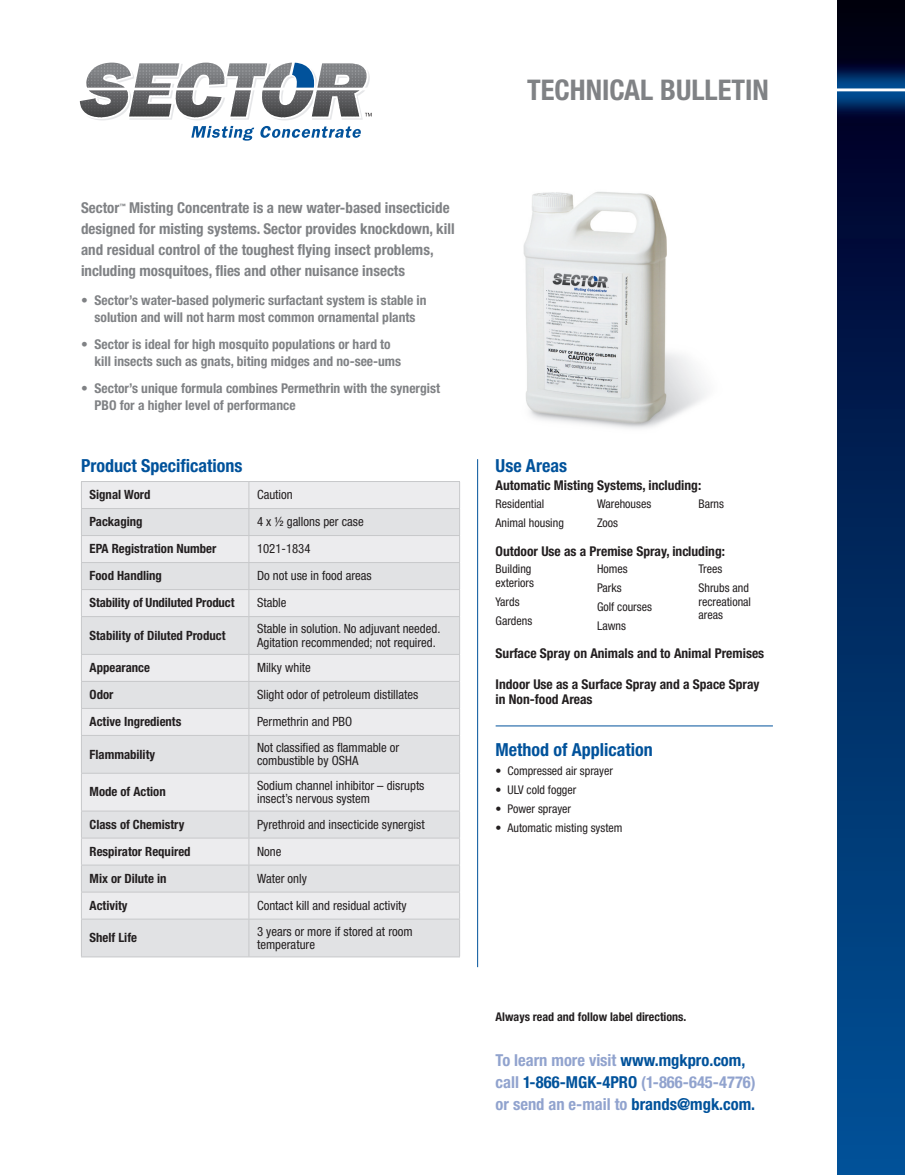
<style>
.page{position:relative;width:905px;height:1175px;background:#fff}
.page>*{position:absolute;margin:0;border:0;box-sizing:border-box;transform-origin:0 0}
.t1{font:700 condensed 28.5px "Helvetica Neue";color:#808285}
.t2{font:700 condensed 18px "Helvetica Neue";color:#01529b}
.t3{font:700 condensed 16.5px/21.9px "Helvetica Neue";color:#91a3ce}
.t4{font:700 condensed 15px/21px "Helvetica Neue";color:#808285}
.t5{font:700 condensed 13.5px/16.5px "Helvetica Neue";color:#808285}
.t6{font:700 condensed 13.5px/15px "Helvetica Neue";color:#231f20}
.t7{font:condensed 12.75px/13.5px "Helvetica Neue";color:#231f20}
.t8{font:700 condensed 12.75px "Helvetica Neue";color:#231f20}
.t9{font:condensed 12px/18.9px "Helvetica Neue";color:#231f20}
.t10{font:700 condensed 12px "Helvetica Neue";color:#231f20}
.t11{font:700 condensed 6px "Helvetica Neue";color:#808285}
.s1{color:#01529b}
</style>
<div class="page">
<img style="left:837px;top:0;width:67px;height:1174px">
<img style="left:478px;top:192px;width:229px;height:309px">
<svg style="left:191px;top:126px;width:170px;height:15px"></svg>
<svg style="left:80px;top:63px;width:291px;height:57px"></svg>
<hr style="left:477px;top:459px;width:1px;height:508px;background:#01529b">
<div style="left:82px;top:482px;width:377px;height:26px;background:#ececee"></div>
<svg style="left:82px;top:509px;width:377px;height:447px;background:#e5e6e8"></svg>
<hr style="left:81px;top:481px;width:168px;height:1px;background:#c7c8ca">
<hr style="left:249px;top:481px;width:211px;height:1px;background:#c7c8ca">
<hr style="left:81px;top:508px;width:168px;height:1px;background:#c7c8ca">
<hr style="left:249px;top:508px;width:211px;height:1px;background:#c7c8ca">
<hr style="left:81px;top:535px;width:168px;height:1px;background:#c7c8ca">
<hr style="left:249px;top:535px;width:211px;height:1px;background:#c7c8ca">
<hr style="left:81px;top:562px;width:168px;height:1px;background:#c7c8ca">
<hr style="left:249px;top:562px;width:211px;height:1px;background:#c7c8ca">
<hr style="left:81px;top:589px;width:168px;height:1px;background:#c7c8ca">
<svg style="left:81px;top:482px;width:1px;height:134px"></svg>
<hr style="left:249px;top:589px;width:211px;height:1px;background:#c7c8ca">
<svg style="left:248px;top:482px;width:1px;height:134px"></svg>
<svg style="left:459px;top:482px;width:1px;height:134px"></svg>
<hr style="left:81px;top:616px;width:168px;height:1px;background:#c7c8ca">
<hr style="left:81px;top:617px;width:1px;height:37px;background:#c7c8ca">
<hr style="left:249px;top:616px;width:211px;height:1px;background:#c7c8ca">
<hr style="left:248px;top:617px;width:1px;height:37px;background:#c7c8ca">
<hr style="left:459px;top:617px;width:1px;height:37px;background:#c7c8ca">
<hr style="left:81px;top:654px;width:168px;height:1px;background:#c7c8ca">
<hr style="left:249px;top:654px;width:211px;height:1px;background:#c7c8ca">
<hr style="left:81px;top:681px;width:168px;height:1px;background:#c7c8ca">
<hr style="left:249px;top:681px;width:211px;height:1px;background:#c7c8ca">
<hr style="left:81px;top:708px;width:168px;height:1px;background:#c7c8ca">
<svg style="left:81px;top:655px;width:1px;height:80px"></svg>
<hr style="left:249px;top:708px;width:211px;height:1px;background:#c7c8ca">
<svg style="left:248px;top:655px;width:1px;height:80px"></svg>
<svg style="left:459px;top:655px;width:1px;height:80px"></svg>
<hr style="left:81px;top:735px;width:168px;height:1px;background:#c7c8ca">
<hr style="left:81px;top:736px;width:1px;height:37px;background:#c7c8ca">
<hr style="left:249px;top:735px;width:211px;height:1px;background:#c7c8ca">
<hr style="left:248px;top:736px;width:1px;height:37px;background:#c7c8ca">
<hr style="left:459px;top:736px;width:1px;height:37px;background:#c7c8ca">
<hr style="left:81px;top:773px;width:168px;height:1px;background:#c7c8ca">
<hr style="left:81px;top:773px;width:1px;height:37px;background:#c7c8ca">
<hr style="left:249px;top:773px;width:211px;height:1px;background:#c7c8ca">
<hr style="left:248px;top:773px;width:1px;height:37px;background:#c7c8ca">
<hr style="left:459px;top:773px;width:1px;height:37px;background:#c7c8ca">
<hr style="left:81px;top:810px;width:168px;height:1px;background:#c7c8ca">
<hr style="left:249px;top:810px;width:211px;height:1px;background:#c7c8ca">
<hr style="left:81px;top:837px;width:168px;height:1px;background:#c7c8ca">
<hr style="left:249px;top:837px;width:211px;height:1px;background:#c7c8ca">
<hr style="left:81px;top:864px;width:168px;height:1px;background:#c7c8ca">
<hr style="left:249px;top:864px;width:211px;height:1px;background:#c7c8ca">
<hr style="left:81px;top:891px;width:168px;height:1px;background:#c7c8ca">
<svg style="left:81px;top:811px;width:1px;height:107px"></svg>
<hr style="left:249px;top:891px;width:211px;height:1px;background:#c7c8ca">
<svg style="left:248px;top:811px;width:1px;height:107px"></svg>
<svg style="left:459px;top:811px;width:1px;height:107px"></svg>
<hr style="left:81px;top:918px;width:168px;height:1px;background:#c7c8ca">
<hr style="left:81px;top:919px;width:1px;height:37px;background:#c7c8ca">
<hr style="left:249px;top:918px;width:211px;height:1px;background:#c7c8ca">
<hr style="left:248px;top:919px;width:1px;height:37px;background:#c7c8ca">
<hr style="left:459px;top:919px;width:1px;height:37px;background:#c7c8ca">
<hr style="left:81px;top:956px;width:168px;height:1px;background:#c7c8ca">
<hr style="left:249px;top:956px;width:211px;height:1px;background:#c7c8ca">
<hr style="left:495px;top:725px;width:277px;height:1px;background:#01529b">
<p class="t4" style="left:81px;top:197px;width:40px">Sector</p>
<p class="t11" style="left:120px;top:202px;width:7px">™</p>
<p class="t4" style="left:81px;top:197px;width:375px;text-indent:48px">Misting Concentrate is a new water-based insecticide designed for misting systems. Sector provides knockdown, kill and residual control of the toughest flying insect problems, including mosquitoes, flies and other nuisance insects</p>
<p class="t5" style="left:81px;top:292px;width:347px;text-align:center">• Sector’s water-based polymeric surfactant system is stable in solution and will not harm most common ornamental plants</p>
<p class="t5" style="left:94px;top:336px;width:308px;text-indent:-14px">• Sector is ideal for high mosquito populations or hard to kill insects such as gnats, biting midges and no-see-ums</p>
<p class="t5" style="left:94px;top:380px;width:347px;text-indent:-14px">• Sector’s unique formula combines Permethrin with the synergist<br>PBO for a higher level of performance</p>
<h2 class="t2" style="left:81px;top:455px;width:163px">Product Specifications</h2>
<p class="t8" style="left:90px;top:487px;width:62px">Signal Word</p>
<p class="t7" style="left:257px;top:488px;width:37px">Caution</p>
<p class="t8" style="left:90px;top:514px;width:55px">Packaging</p>
<p class="t7" style="left:257px;top:515px;width:108px">4 x ½ gallons per case</p>
<p class="t8" style="left:90px;top:541px;width:128px">EPA Registration Number</p>
<p class="t7" style="left:257px;top:542px;width:55px">1021-1834</p>
<p class="t8" style="left:90px;top:568px;width:74px">Food Handling</p>
<p class="t7" style="left:257px;top:569px;width:116px">Do not use in food areas</p>
<p class="t8" style="left:90px;top:595px;width:146px">Stability of Undiluted Product</p>
<p class="t7" style="left:257px;top:596px;width:31px">Stable</p>
<p class="t8" style="left:90px;top:627px;width:137px">Stability of Diluted Product</p>
<p class="t7" style="left:257px;top:621px;width:185px">Stable in solution. No adjuvant needed.<br>Agitation recommended; not required.</p>
<p class="t8" style="left:90px;top:660px;width:62px">Appearance</p>
<p class="t7" style="left:257px;top:661px;width:55px">Milky white</p>
<p class="t8" style="left:90px;top:687px;width:25px">Odor</p>
<p class="t7" style="left:257px;top:688px;width:163px">Slight odor of petroleum distillates</p>
<p class="t8" style="left:90px;top:714px;width:93px">Active Ingredients</p>
<p class="t7" style="left:257px;top:715px;width:97px">Permethrin and PBO</p>
<p class="t8" style="left:90px;top:746px;width:67px">Flammability</p>
<p class="t7" style="left:257px;top:740px;width:144px">Not classified as flammable or combustible by OSHA</p>
<p class="t8" style="left:90px;top:784px;width:78px">Mode of Action</p>
<p class="t7" style="left:257px;top:778px;width:169px">Sodium channel inhibitor – disrupts insect’s nervous system</p>
<p class="t8" style="left:90px;top:816px;width:96px">Class of Chemistry</p>
<p class="t7" style="left:257px;top:817px;width:169px">Pyrethroid and insecticide synergist</p>
<p class="t8" style="left:90px;top:843px;width:102px">Respirator Required</p>
<p class="t7" style="left:257px;top:844px;width:26px">None</p>
<p class="t8" style="left:90px;top:870px;width:78px">Mix or Dilute in</p>
<p class="t7" style="left:257px;top:871px;width:51px">Water only</p>
<p class="t8" style="left:90px;top:897px;width:39px">Activity</p>
<p class="t7" style="left:257px;top:898px;width:151px">Contact kill and residual activity</p>
<p class="t8" style="left:90px;top:930px;width:49px">Shelf Life</p>
<p class="t7" style="left:257px;top:924px;width:157px">3 years or more if stored at room temperature</p>
<h1 class="t1" style="left:527px;top:73px;width:243px">TECHNICAL BULLETIN</h1>
<h2 class="t2" style="left:495px;top:455px;width:73px">Use Areas</h2>
<p class="t6" style="left:495px;top:478px;width:207px">Automatic Misting Systems, including:</p>
<p class="t9" style="left:495px;top:494px;width:70px">Residential<br>Animal housing</p>
<p class="t9" style="left:597px;top:494px;width:56px">Warehouses<br>Zoos</p>
<p class="t9" style="left:698px;top:494px;width:27px">Barns</p>
<p class="t6" style="left:495px;top:543px;width:231px">Outdoor Use as a Premise Spray, including:</p>
<p class="t9" style="left:495px;top:562px;width:40px;line-height:13.5px">Building exteriors</p>
<p class="t9" style="left:495px;top:592px;width:38px">Yards<br>Gardens</p>
<p class="t9" style="left:597px;top:559px;width:56px">Homes<br>Parks<br>Golf courses<br>Lawns</p>
<p class="t9" style="left:698px;top:559px;width:52px">Trees<br>Shrubs and</p>
<p class="t9" style="left:698px;top:594px;width:54px;line-height:13.5px">recreational areas</p>
<p class="t6" style="left:495px;top:645px;width:270px">Surface Spray on Animals and to Animal Premises</p>
<p class="t6" style="left:495px;top:676px;width:265px">Indoor Use as a Surface Spray and a Space Spray in Non-food Areas</p>
<h2 class="t2" style="left:495px;top:738px;width:159px">Method of Application</h2>
<p class="t9" style="left:495px;top:761px;width:119px">• Compressed air sprayer</p>
<p class="t9" style="left:495px;top:780px;width:82px">• ULV cold fogger</p>
<p class="t9" style="left:495px;top:799px;width:77px">• Power sprayer</p>
<p class="t9" style="left:495px;top:818px;width:128px">• Automatic misting system</p>
<p class="t10" style="left:495px;top:1009px;width:192px">Always read and follow label directions.</p>
<p class="t3" style="left:495px;top:1049px;width:261px">To learn more visit <span class="s1">www.mgkpro.com, </span>call <span class="s1">1-866-MGK-4PRO</span> (1-866-645-4776) or send an e-mail to <span class="s1">brands@mgk.com.</span></p>
</div>
